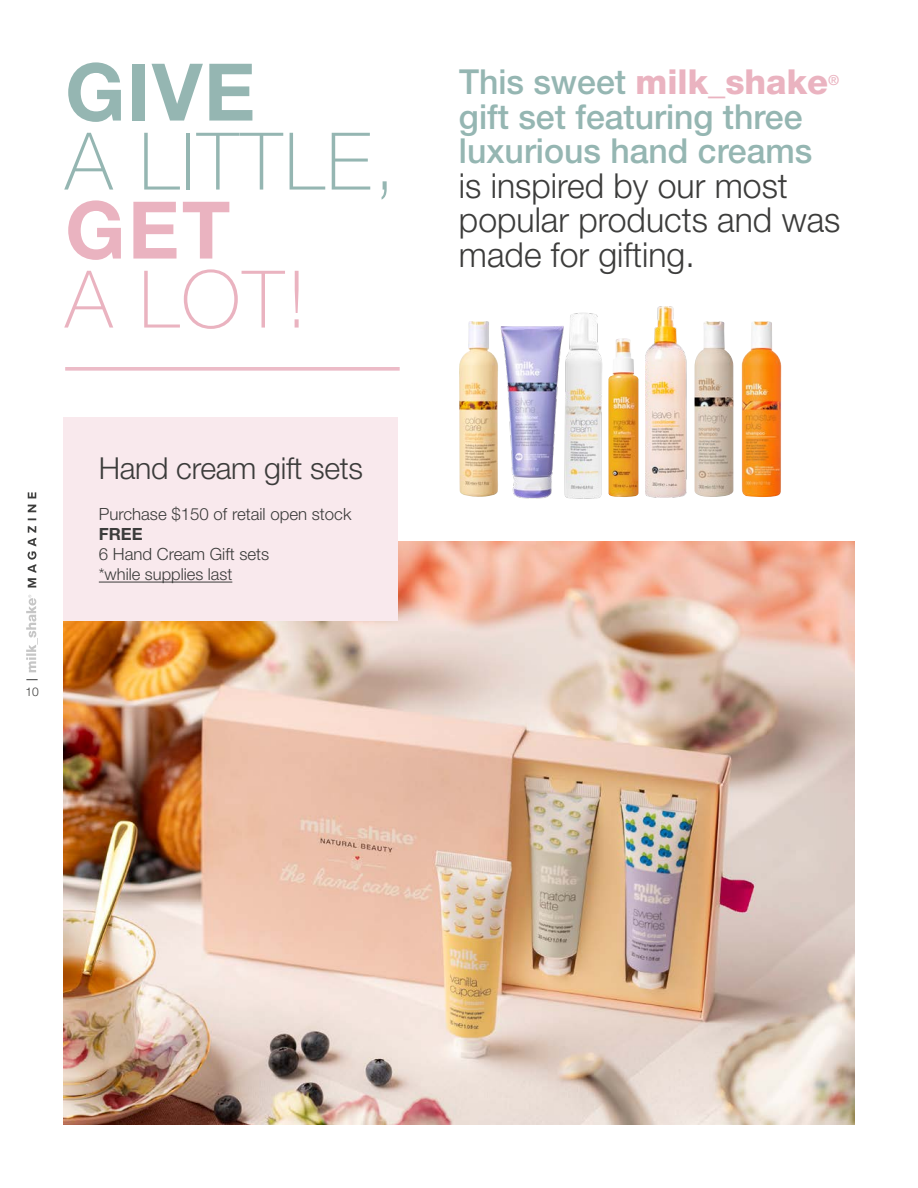
<style>
.page{position:relative;width:918px;height:1188px;background:#fff}
.page>*{position:absolute;margin:0;border:0;box-sizing:border-box;transform-origin:0 0}
.t1{font:100 79.5px "Helvetica Neue LT Pro";letter-spacing:.03em;color:#95b6b2}
.t2{font:100 79.5px "Helvetica Neue LT Pro";color:#eab3c0}
.t3{font:700 79.5px "Helvetica Neue LT Pro";color:#95b6b2}
.t4{font:700 79.5px "Helvetica Neue LT Pro";color:#eab3c0}
.t5{font:300 34.5px/34.5px "Helvetica Neue LT Pro";color:#3c3c3b}
.t6{font:500 34.5px/34.5px "Helvetica Neue LT Pro";color:#95b6b2}
.t7{font:800 34.5px "Helvetica Neue LT Pro";color:#eab3c0}
.t8{font:300 30.3px "Helvetica Neue LT Pro";letter-spacing:-.01em;color:#3c3c3b}
.t9{font:300 16.8px "Helvetica Neue LT Pro";color:#3c3c3b}
.t10{font:700 16.8px "Helvetica Neue LT Pro";color:#3c3c3b}
.t11{font:300 16.5px "Helvetica Neue LT Pro";color:#3c3c3b}
.t12{font:500 13.95px "Helvetica Neue LT Pro";color:#eab3c0}
.t13{font:300 12px "Helvetica Neue LT Pro";color:#3c3c3b}
.s1{font-weight:500;color:#95b6b2}
</style>
<div class="page">
<svg style="left:26px;top:679px;width:12px;height:1px"></svg>
<svg style="left:26px;top:595px;width:12px;height:77px"></svg>
<svg style="left:28px;top:492px;width:8px;height:96px"></svg>
<img style="left:64px;top:541px;width:790px;height:583px">
<svg style="left:65px;top:367px;width:335px;height:4px"></svg>
<div style="left:64px;top:417px;width:334px;height:204px;background:#f9e9ed"></div>
<hr style="left:99px;top:582px;width:133px;height:1px;background:#3c3c3b">
<img style="left:459px;top:321px;width:19px;height:176px">
<img style="left:564px;top:312px;width:38px;height:187px">
<img style="left:608px;top:338px;width:31px;height:159px">
<img style="left:742px;top:321px;width:39px;height:176px">
<img style="left:645px;top:306px;width:41px;height:191px">
<img style="left:694px;top:321px;width:40px;height:176px">
<img style="left:478px;top:321px;width:86px;height:178px">
<h1 class="t3" style="left:65px;top:43px;width:192px">GIVE</h1>
<h1 class="t1" style="left:65px;top:116px;width:332px">A LITTLE,</h1>
<h1 class="t4" style="left:65px;top:181px;width:167px">GET</h1>
<h1 class="t2" style="left:65px;top:254px;width:243px">A LOT!</h1>
<p class="t13" style="left:25px;top:684px;width:15px">10</p>
<p class="t8" style="left:99px;top:450px;width:266px">Hand cream gift sets</p>
<p class="t9" style="left:99px;top:504px;width:254px">Purchase $150 of retail open stock</p>
<p class="t10" style="left:99px;top:524px;width:45px">FREE</p>
<p class="t9" style="left:99px;top:544px;width:172px">6 Hand Cream Gift sets</p>
<p class="t11" style="left:99px;top:564px;width:135px">*while supplies last</p>
<p class="t7" style="left:459px;top:61px;width:371px"><span class="s1">This sweet</span> milk_shake</p>
<p class="t12" style="left:828px;top:71px;width:13px">®</p>
<p class="t6" style="left:459px;top:99px;width:355px">gift set featuring three luxurious hand creams</p>
<p class="t5" style="left:459px;top:167px;width:383px">is inspired by our most popular products and was made for gifting.</p>
</div>
